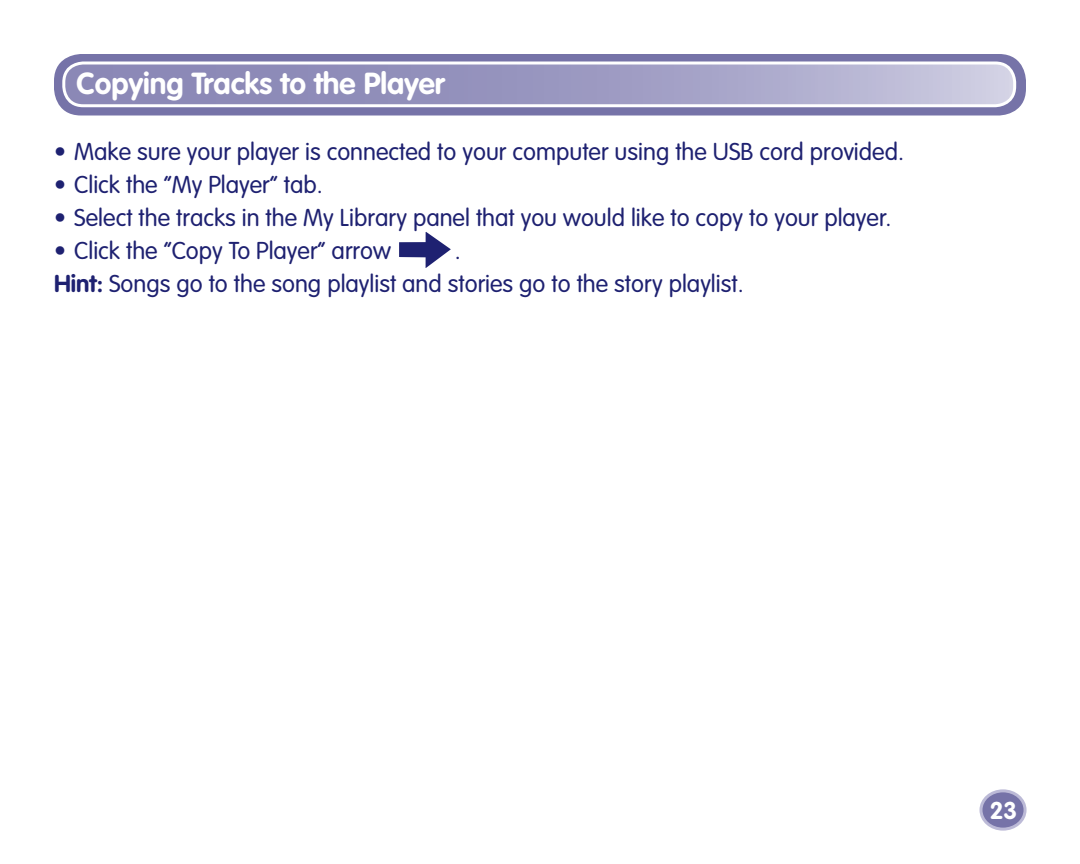
<style>
.page{position:relative;width:1080px;height:864px;background:#fff}
.page>*{position:absolute;margin:0;border:0;box-sizing:border-box;transform-origin:0 0}
.t1{font:700 30px "VAG Rounded";color:#fff}
.t2{font:300 24px/33px "VAG Rounded";color:#1e2171}
.t3{font:700 24px "VAG Rounded";color:#fff}
.s1{font-weight:700}
</style>
<div class="page">
<div style="left:981px;top:791px;width:44px;height:38px;background:#7673a8;border-radius:50%"></div>
<div style="left:980px;top:789px;width:47px;height:42px;border:3px solid #bcbad7;border-radius:50%"></div>
<div style="left:54px;top:54px;width:972px;height:62px;background:#7673a8;border-radius:27px"></div>
<svg style="left:64px;top:63px;width:951px;height:43px;background:#a09ec4"></svg>
<div style="left:62px;top:62px;width:954px;height:45px;border:3px solid #fff;border-radius:19px"></div>
<svg style="left:399px;top:232px;width:52px;height:36px"></svg>
<p class="t1" style="left:77px;top:71px;width:370px">Copying Tracks to the Player</p>
<p class="t2" style="left:54px;top:137px;width:852px">• Make sure your player is connected to your computer using the USB cord provided.</p>
<p class="t2" style="left:54px;top:170px;width:270px">• Click the “My Player” tab.</p>
<p class="t2" style="left:54px;top:203px;width:839px">• Select the tracks in the My Library panel that you would like to copy to your player.</p>
<p class="t2" style="left:54px;top:236px;width:338px">• Click the “Copy To Player“ arrow</p>
<p class="t2" style="left:54px;top:236px;width:691px;text-indent:401px">.<br><span class="s1">Hint:</span> Songs go to the song playlist and stories go to the story playlist.</p>
<p class="t3" style="left:990px;top:800px;width:29px">23</p>
</div>
